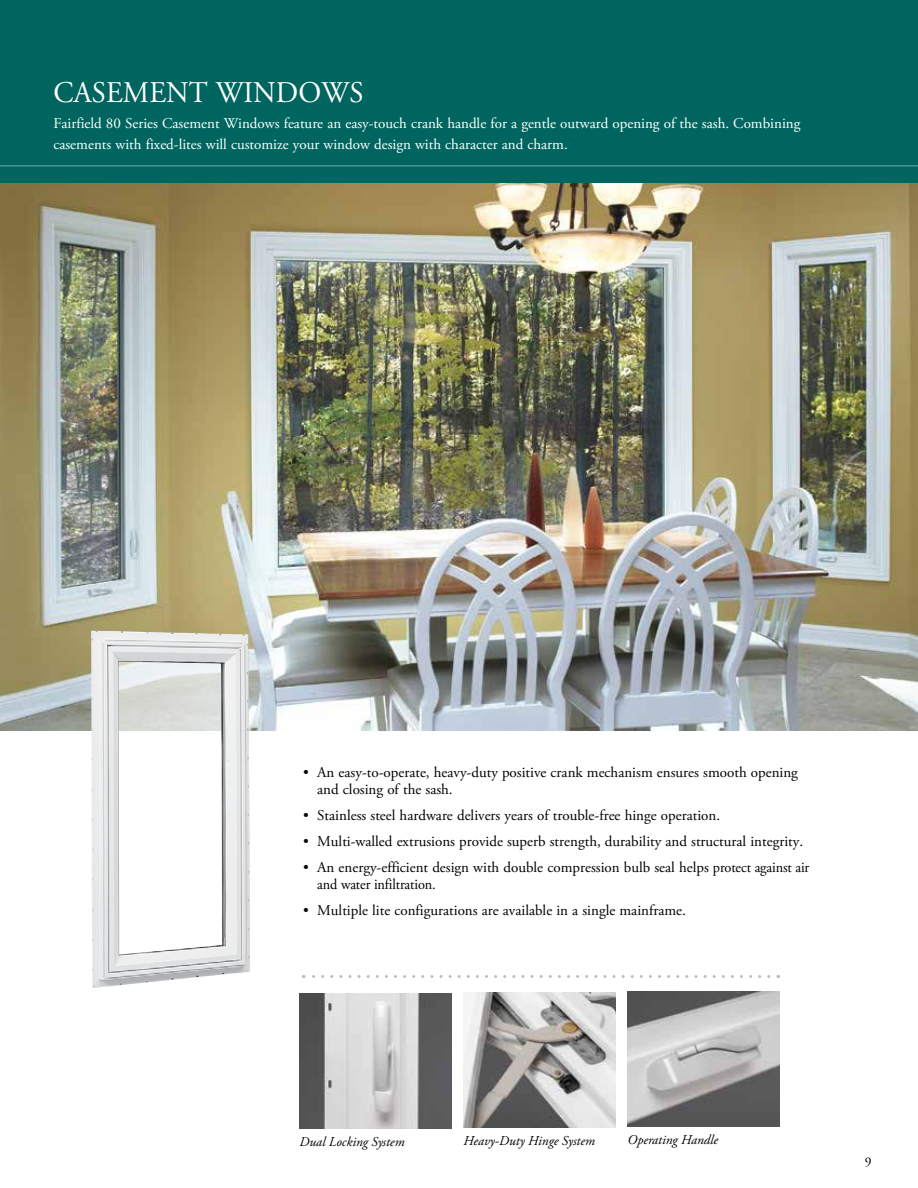
<style>
.page{position:relative;width:918px;height:1188px;background:#fff}
.page>*{position:absolute;margin:0;border:0;box-sizing:border-box;transform-origin:0 0}
.t1{font:30px "Adobe Garamond Pro";letter-spacing:.005em;color:#fff;scale:.96 1}
.t2{font:15px/17.2px "Adobe Garamond Pro";color:#000}
.t3{font:15px/21px "Adobe Garamond Pro";color:#fff}
.t4{font:italic 13.5px "Adobe Garamond Pro";color:#000}
.t5{font:13.5px "Adobe Garamond Pro";color:#000}
.s1{color:#0b0a0b}
</style>
<div class="page">
<img style="left:628px;top:992px;width:151px;height:135px">
<img style="left:300px;top:993px;width:151px;height:135px">
<img style="left:0;top:182px;width:918px;height:548px">
<div style="left:0;top:0;width:918px;height:182px;background:#00655f"></div>
<hr style="left:0;top:165px;width:918px;height:2px;background:#4d938f">
<svg style="left:303px;top:975px;width:466px;height:3px"></svg>
<img style="left:91px;top:631px;width:159px;height:357px">
<img style="left:464px;top:992px;width:151px;height:135px">
<h1 class="t1" style="left:54px;top:75px;width:324px">CASEMENT WINDOWS</h1>
<p class="t3" style="left:53px;top:114px;width:749px">Fairfield 80 Series Casement Windows feature an easy-touch crank handle for a gentle outward opening of the sash. Combining casements with fixed-lites will customize your window design with character and charm.</p>
<p class="t2" style="left:317px;top:764px;width:482px;text-indent:-14px"><span class="s1">•</span> An easy-to-operate, heavy-duty positive crank mechanism ensures smooth opening and closing of the sash.</p>
<p class="t2" style="left:303px;top:807px;width:418px"><span class="s1">•</span> Stainless steel hardware delivers years of trouble-free hinge operation.</p>
<p class="t2" style="left:303px;top:833px;width:501px"><span class="s1">•</span> Multi-walled extrusions provide superb strength, durability and structural integrity.</p>
<p class="t2" style="left:317px;top:859px;width:494px;text-indent:-14px"><span class="s1">•</span> An energy-efficient design with double compression bulb seal helps protect against air and water infiltration.</p>
<p class="t2" style="left:303px;top:902px;width:384px"><span class="s1">•</span> Multiple lite configurations are available in a single mainframe.</p>
<p class="t4" style="left:300px;top:1133px;width:106px">Dual Locking System</p>
<p class="t4" style="left:464px;top:1133px;width:133px">Heavy-Duty Hinge System</p>
<p class="t4" style="left:628px;top:1132px;width:92px">Operating Handle</p>
<p class="t5" style="left:865px;top:1154px;width:8px">9</p>
</div>
